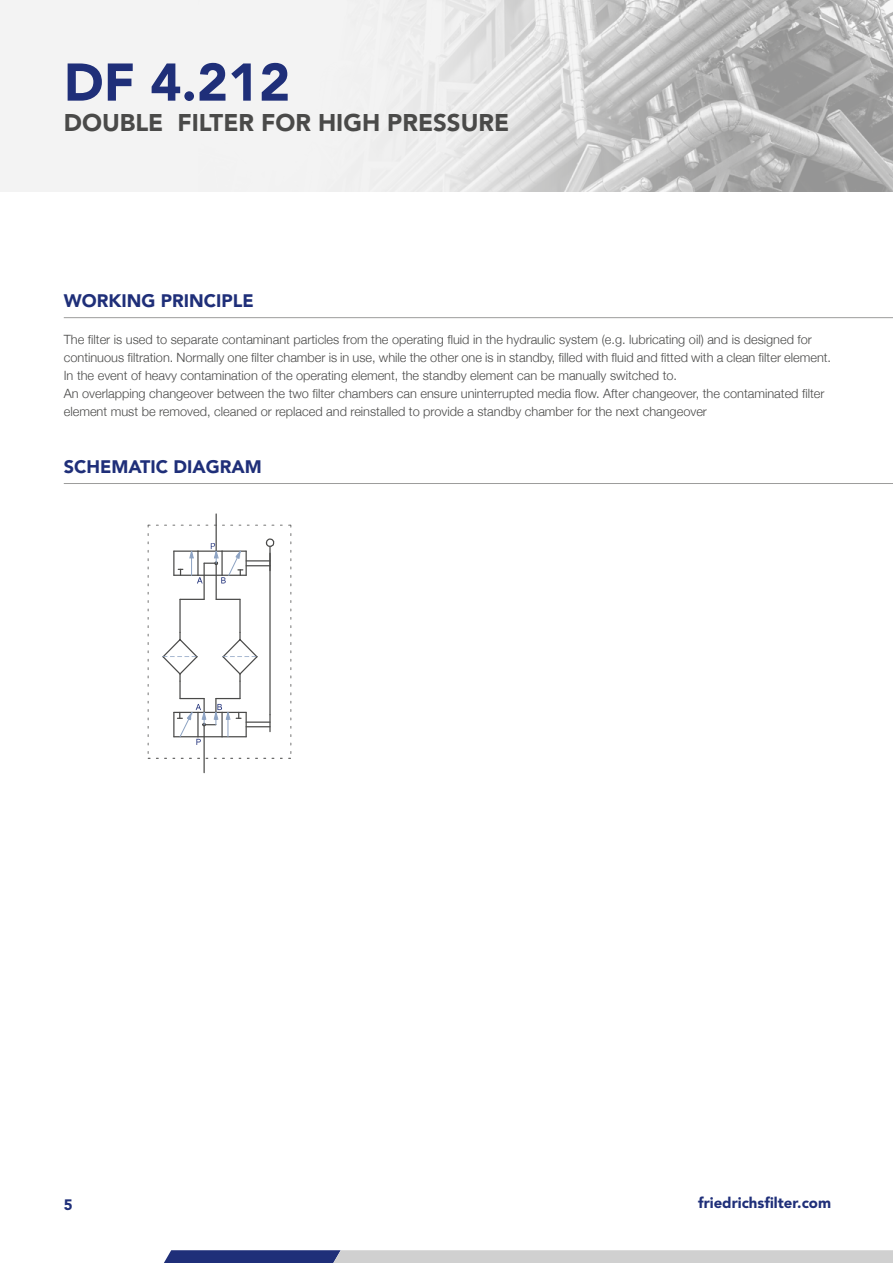
<style>
.page{position:relative;width:893px;height:1263px;background:#fff}
.page>*{position:absolute;margin:0;border:0;box-sizing:border-box;transform-origin:0 0}
.t1{font:900 52.5px "Avenir LT Std";color:#1f2f79}
.t2{font:900 24px "Avenir LT Std";color:#4a4a49}
.t3{font:900 18px "Avenir LT Std";color:#1f2f79}
.t4{font:900 15px "Avenir LT Std";color:#1f2f79}
.t5{font:300 12.75px/18px "Helvetica Neue";color:#4a4a49}
</style>
<div class="page">
<svg style="left:164px;top:1250px;width:729px;height:13px;background:#a8acbd"></svg>
<hr style="left:64px;top:317px;width:829px;height:1px;background:#9d9d9c">
<img style="left:0;top:0;width:893px;height:191px">
<hr style="left:64px;top:483px;width:829px;height:1px;background:#9d9d9c">
<hr style="left:216px;top:514px;width:1px;height:37px;background:#4a4a49">
<hr style="left:203px;top:737px;width:2px;height:36px;background:#4a4a49">
<svg style="left:148px;top:525px;width:143px;height:234px"></svg>
<h1 class="t1" style="left:64px;top:51px;width:228px">DF 4.212</h1>
<h2 class="t2" style="left:64px;top:108px;width:447px">DOUBLE FILTER FOR HIGH PRESSURE</h2>
<h3 class="t3" style="left:64px;top:290px;width:191px">WORKING PRINCIPLE</h3>
<p class="t5" style="left:64px;top:329px;width:769px">The filter is used to separate contaminant particles from the operating fluid in the hydraulic system (e.g. lubricating oil) and is designed for continuous filtration. Normally one filter chamber is in use, while the other one is in standby, filled with fluid and fitted with a clean filter element.<br>In the event of heavy contamination of the operating element, the standby element can be manually switched to.<br>An overlapping changeover between the two filter chambers can ensure uninterrupted media flow. After changeover, the contaminated filter element must be removed, cleaned or replaced and reinstalled to provide a standby chamber for the next changeover</p>
<h3 class="t3" style="left:64px;top:456px;width:199px">SCHEMATIC DIAGRAM</h3>
<p class="t4" style="left:64px;top:1195px;width:10px">5</p>
<p class="t4" style="left:698px;top:1194px;width:135px">friedrichsfilter.com</p>
</div>
